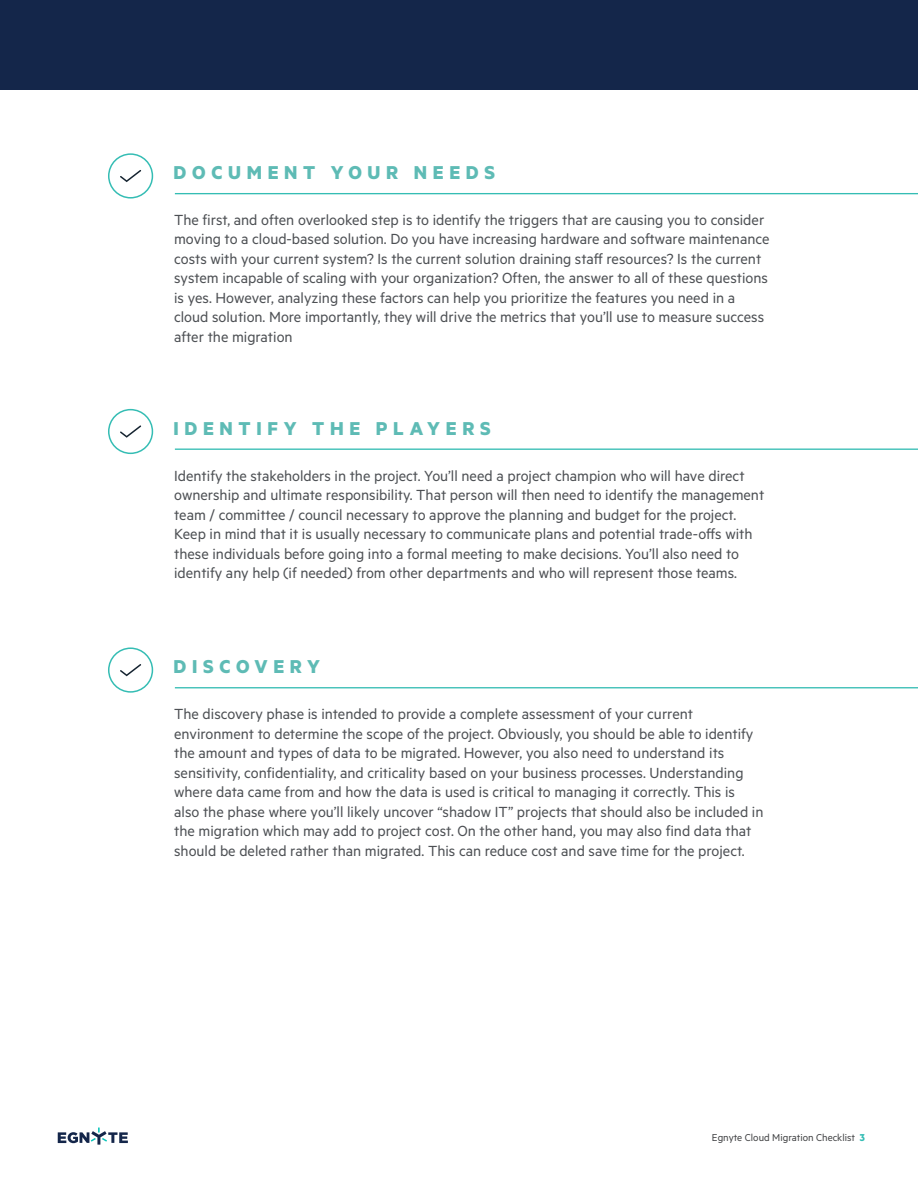
<style>
.page{position:relative;width:918px;height:1188px;background:#fff}
.page>*{position:absolute;margin:0;border:0;box-sizing:border-box;transform-origin:0 0}
.t1{font:700 21px "Metric";letter-spacing:.27em;color:#5ebbb5}
.t2{font:16.5px/19.5px "Metric";color:#4d5054}
.t3{font:11.25px "Metric";color:#434446}
.s1{font-weight:700;color:#35bdb5}
</style>
<div class="page">
<hr style="left:175px;top:193px;width:743px;height:1px;background:#35bdb4">
<hr style="left:175px;top:449px;width:743px;height:1px;background:#35bdb4">
<hr style="left:175px;top:687px;width:743px;height:1px;background:#35bdb4">
<svg style="left:108px;top:153px;width:45px;height:46px"></svg>
<svg style="left:108px;top:409px;width:45px;height:45px"></svg>
<svg style="left:108px;top:647px;width:45px;height:46px"></svg>
<div style="left:0;top:0;width:918px;height:90px;background:#14264a"></div>
<svg style="left:58px;top:1128px;width:70px;height:17px"></svg>
<p class="t1" style="left:174px;top:160px;width:323px">DOCUMENT YOUR NEEDS</p>
<p class="t2" style="left:174px;top:209px;width:597px">The first, and often overlooked step is to identify the triggers that are causing you to consider moving to a cloud-based solution. Do you have increasing hardware and software maintenance costs with your current system? Is the current solution draining staff resources? Is the current system incapable of scaling with your organization? Often, the answer to all of these questions is yes. However, analyzing these factors can help you prioritize the features you need in a cloud solution. More importantly, they will drive the metrics that you’ll use to measure success after the migration</p>
<p class="t1" style="left:174px;top:415px;width:319px">IDENTIFY THE PLAYERS</p>
<p class="t2" style="left:174px;top:465px;width:592px">Identify the stakeholders in the project. You’ll need a project champion who will have direct ownership and ultimate responsibility. That person will then need to identify the management team / committee / council necessary to approve the planning and budget for the project.<br>Keep in mind that it is usually necessary to communicate plans and potential trade-offs with these individuals before going into a formal meeting to make decisions. You’ll also need to identify any help (if needed) from other departments and who will represent those teams.</p>
<p class="t1" style="left:174px;top:654px;width:148px">DISCOVERY</p>
<p class="t2" style="left:174px;top:704px;width:591px">The discovery phase is intended to provide a complete assessment of your current environment to determine the scope of the project. Obviously, you should be able to identify the amount and types of data to be migrated. However, you also need to understand its sensitivity, confidentiality, and criticality based on your business processes. Understanding where data came from and how the data is used is critical to managing it correctly. This is also the phase where you’ll likely uncover “shadow IT” projects that should also be included in the migration which may add to project cost. On the other hand, you may also find data that should be deleted rather than migrated. This can reduce cost and save time for the project.</p>
<p class="t3" style="left:712px;top:1131px;width:155px">Egnyte Cloud Migration Checklist <span class="s1">3</span></p>
</div>
